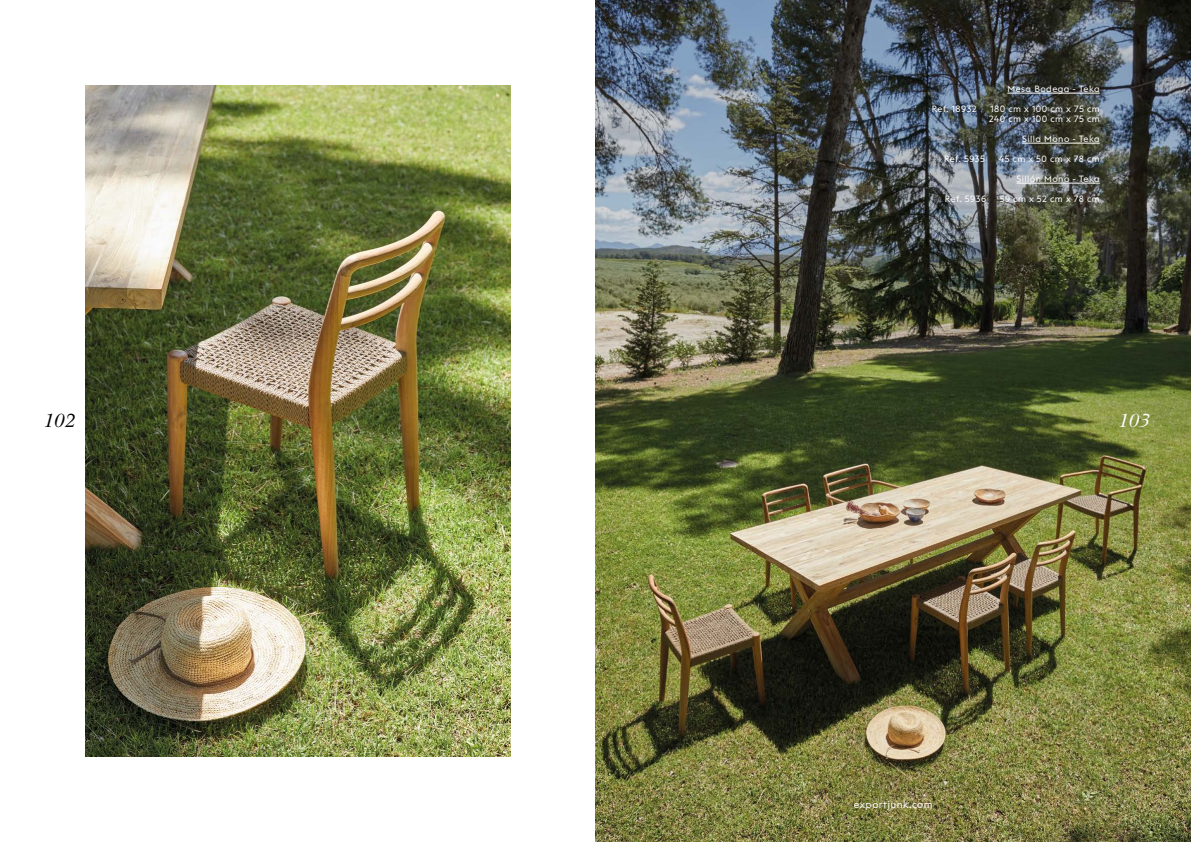
<style>
.page{position:relative;width:1191px;height:842px;background:#fff}
.page>*{position:absolute;margin:0;border:0;box-sizing:border-box;transform-origin:0 0}
.t1{font:italic 20px "New Baskerville Std";color:#fff}
.t2{font:italic 20px "New Baskerville Std";color:#000}
.t3{font:10px "Euclid Triangle";letter-spacing:.05em;color:#fff}
.t4{font:9px/10px "Euclid Triangle";letter-spacing:.05em;color:#fff}
</style>
<div class="page">
<img style="left:85px;top:85px;width:425px;height:672px">
<img style="left:595px;top:0;width:596px;height:842px">
<hr style="left:1007px;top:93px;width:92px;height:1px;background:#fff">
<hr style="left:1022px;top:143px;width:77px;height:1px;background:#fff">
<hr style="left:1016px;top:183px;width:83px;height:1px;background:#fff">
<h1 class="t2" style="left:43px;top:409px;width:33px">102</h1>
<p class="t4" style="left:1007px;top:84px;width:94px">Mesa Bodega - Teka</p>
<p class="t4" style="left:931px;top:104px;width:46px">Ref. 18932</p>
<p class="t4" style="left:988px;top:104px;width:112px">180 cm x 100 cm x 75 cm<br>240 cm x 100 cm x 75 cm</p>
<p class="t4" style="left:1022px;top:134px;width:79px">Silla Mono - Teka</p>
<p class="t4" style="left:944px;top:154px;width:43px">Ref. 5935</p>
<p class="t4" style="left:998px;top:154px;width:103px">45 cm x 50 cm x 78 cm</p>
<p class="t4" style="left:1016px;top:174px;width:85px">Sillón Mono - Teka</p>
<p class="t4" style="left:944px;top:194px;width:43px">Ref. 5936</p>
<p class="t4" style="left:999px;top:194px;width:101px">59 cm x 52 cm x 78 cm</p>
<h1 class="t1" style="left:1117px;top:409px;width:33px">103</h1>
<p class="t3" style="left:854px;top:798px;width:80px">exportjunk.com</p>
</div>
